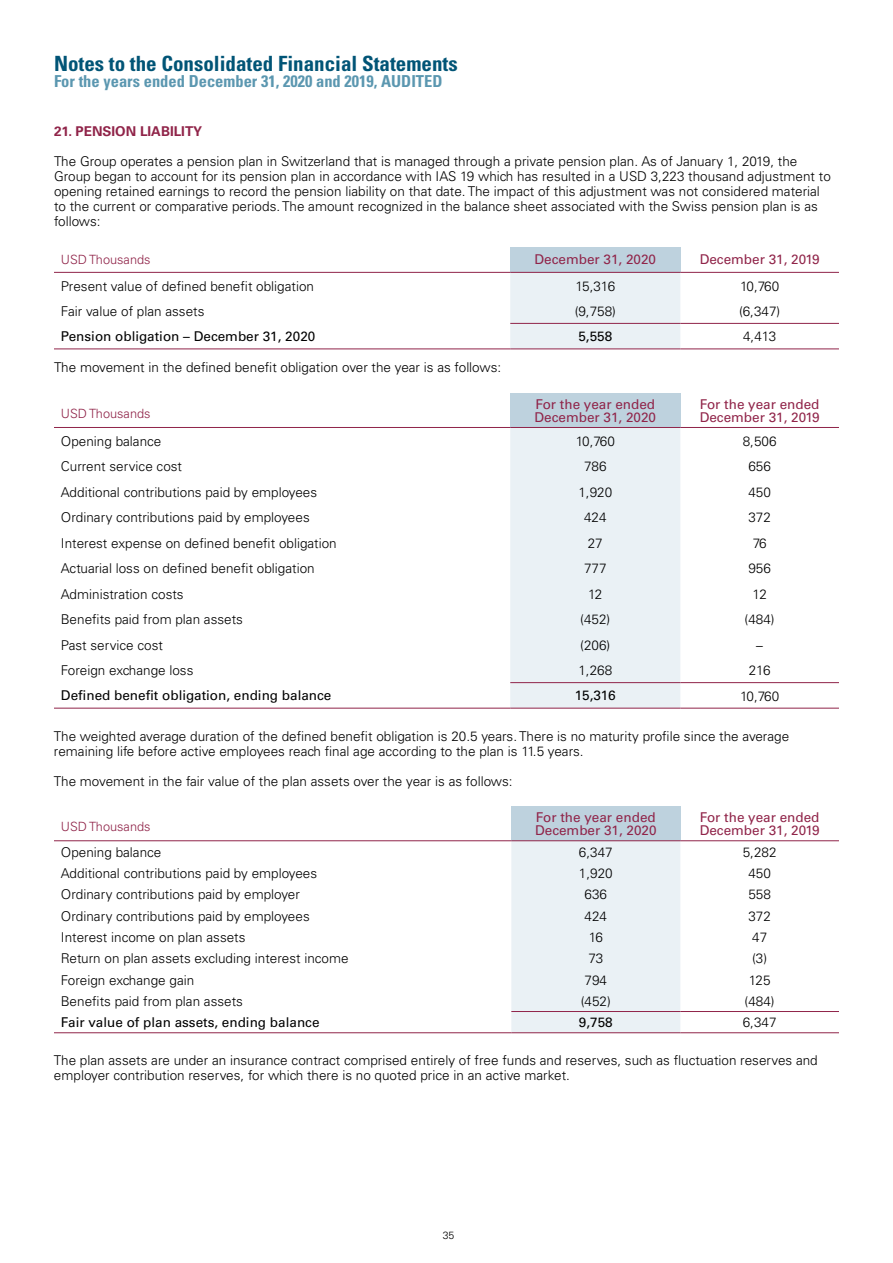
<style>
.page{position:relative;width:893px;height:1263px;background:#fff}
.page>*{position:absolute;margin:0;border:0;box-sizing:border-box;transform-origin:0 0}
.t1{font:700 condensed 21px "Univers";color:#005476}
.t2{font:700 condensed 16.5px "Univers";color:#5b97b0}
.t3{font:300 13.5px/15px "Univers";color:#000}
.t4{font:13.5px/12.5px "Univers";color:#902449}
.t5{font:13.5px "Univers";color:#000}
.t6{font:700 13.5px "Univers";color:#902449}
.t7{font:300 12.75px "Univers";color:#902449}
.t8{font:300 10.5px "Univers";color:#000}
</style>
<div class="page">
<div style="left:510px;top:247px;width:170px;height:25px;background:#bed2de"></div>
<div style="left:510px;top:273px;width:170px;height:75px;background:#eaf1f5"></div>
<hr style="left:510px;top:323px;width:170px;height:1px;background:#902449">
<hr style="left:680px;top:323px;width:159px;height:1px;background:#902449">
<hr style="left:54px;top:272px;width:456px;height:1px;background:#902449">
<hr style="left:510px;top:272px;width:170px;height:1px;background:#902449">
<hr style="left:680px;top:272px;width:159px;height:1px;background:#902449">
<hr style="left:54px;top:348px;width:456px;height:1px;background:#902449">
<hr style="left:510px;top:348px;width:170px;height:1px;background:#902449">
<hr style="left:680px;top:348px;width:159px;height:1px;background:#902449">
<div style="left:510px;top:393px;width:170px;height:34px;background:#bed2de"></div>
<div style="left:510px;top:428px;width:170px;height:280px;background:#eaf1f5"></div>
<hr style="left:510px;top:682px;width:170px;height:1px;background:#902449">
<hr style="left:680px;top:682px;width:159px;height:1px;background:#902449">
<hr style="left:54px;top:427px;width:456px;height:1px;background:#902449">
<hr style="left:510px;top:427px;width:170px;height:1px;background:#902449">
<hr style="left:680px;top:427px;width:159px;height:1px;background:#902449">
<hr style="left:54px;top:708px;width:456px;height:1px;background:#902449">
<hr style="left:510px;top:708px;width:170px;height:1px;background:#902449">
<hr style="left:680px;top:708px;width:159px;height:1px;background:#902449">
<div style="left:511px;top:807px;width:169px;height:34px;background:#bed2de"></div>
<div style="left:511px;top:841px;width:169px;height:191px;background:#eaf1f5"></div>
<hr style="left:511px;top:1011px;width:169px;height:1px;background:#902449">
<hr style="left:680px;top:1011px;width:159px;height:1px;background:#902449">
<hr style="left:54px;top:840px;width:457px;height:1px;background:#902449">
<hr style="left:511px;top:840px;width:169px;height:1px;background:#902449">
<hr style="left:680px;top:840px;width:159px;height:1px;background:#902449">
<hr style="left:54px;top:1032px;width:457px;height:1px;background:#902449">
<hr style="left:511px;top:1032px;width:169px;height:1px;background:#902449">
<hr style="left:680px;top:1032px;width:159px;height:1px;background:#902449">
<h1 class="t1" style="left:54px;top:50px;width:405px">Notes to the Consolidated Financial Statements</h1>
<p class="t2" style="left:54px;top:71px;width:390px">For the years ended December 31, 2020 and 2019, AUDITED</p>
<p class="t6" style="left:54px;top:123px;width:150px">21. PENSION LIABILITY</p>
<p class="t3" style="left:54px;top:153px;width:778px">The Group operates a pension plan in Switzerland that is managed through a private pension plan. As of January 1, 2019, the Group began to account for its pension plan in accordance with IAS 19 which has resulted in a USD 3,223 thousand adjustment to opening retained earnings to record the pension liability on that date. The impact of this adjustment was not considered material to the current or comparative periods. The amount recognized in the balance sheet associated with the Swiss pension plan is as follows:</p>
<p class="t7" style="left:61px;top:252px;width:91px">USD Thousands</p>
<p class="t4" style="left:534px;top:253px;width:123px">December 31, 2020</p>
<p class="t4" style="left:700px;top:253px;width:122px">December 31, 2019</p>
<p class="t3" style="left:61px;top:278px;width:255px">Present value of defined benefit obligation</p>
<p class="t3" style="left:575px;top:278px;width:41px">15,316</p>
<p class="t3" style="left:740px;top:278px;width:41px">10,760</p>
<p class="t3" style="left:61px;top:304px;width:145px">Fair value of plan assets</p>
<p class="t3" style="left:575px;top:303px;width:43px">(9,758)</p>
<p class="t3" style="left:739px;top:303px;width:43px">(6,347)</p>
<p class="t5" style="left:61px;top:328px;width:256px">Pension obligation – December 31, 2020</p>
<p class="t5" style="left:578px;top:328px;width:35px">5,558</p>
<p class="t3" style="left:743px;top:329px;width:35px">4,413</p>
<p class="t3" style="left:54px;top:360px;width:449px">The movement in the defined benefit obligation over the year is as follows:</p>
<p class="t7" style="left:61px;top:406px;width:91px">USD Thousands</p>
<p class="t4" style="left:534px;top:398px;width:123px">For the year ended<br>December 31, 2020</p>
<p class="t4" style="left:700px;top:398px;width:122px">For the year ended<br>December 31, 2019</p>
<p class="t3" style="left:61px;top:433px;width:102px">Opening balance</p>
<p class="t3" style="left:576px;top:433px;width:41px">10,760</p>
<p class="t3" style="left:743px;top:433px;width:35px">8,506</p>
<p class="t3" style="left:61px;top:459px;width:123px">Current service cost</p>
<p class="t3" style="left:584px;top:459px;width:24px">786</p>
<p class="t3" style="left:748px;top:459px;width:24px">656</p>
<p class="t3" style="left:61px;top:484px;width:258px">Additional contributions paid by employees</p>
<p class="t3" style="left:578px;top:484px;width:35px">1,920</p>
<p class="t3" style="left:748px;top:484px;width:24px">450</p>
<p class="t3" style="left:61px;top:510px;width:250px">Ordinary contributions paid by employees</p>
<p class="t3" style="left:584px;top:510px;width:24px">424</p>
<p class="t3" style="left:748px;top:510px;width:24px">372</p>
<p class="t3" style="left:61px;top:535px;width:277px">Interest expense on defined benefit obligation</p>
<p class="t3" style="left:588px;top:535px;width:17px">27</p>
<p class="t3" style="left:753px;top:535px;width:15px">76</p>
<p class="t3" style="left:61px;top:561px;width:255px">Actuarial loss on defined benefit obligation</p>
<p class="t3" style="left:584px;top:561px;width:24px">777</p>
<p class="t3" style="left:748px;top:561px;width:24px">956</p>
<p class="t3" style="left:61px;top:586px;width:124px">Administration costs</p>
<p class="t3" style="left:588px;top:586px;width:16px">12</p>
<p class="t3" style="left:752px;top:586px;width:16px">12</p>
<p class="t3" style="left:61px;top:612px;width:184px">Benefits paid from plan assets</p>
<p class="t3" style="left:580px;top:612px;width:32px">(452)</p>
<p class="t3" style="left:745px;top:612px;width:32px">(484)</p>
<p class="t3" style="left:61px;top:637px;width:104px">Past service cost</p>
<p class="t3" style="left:580px;top:637px;width:32px">(206)</p>
<p class="t3" style="left:756px;top:637px;width:8px">–</p>
<p class="t3" style="left:61px;top:663px;width:134px">Foreign exchange loss</p>
<p class="t3" style="left:578px;top:663px;width:35px">1,268</p>
<p class="t3" style="left:749px;top:663px;width:23px">216</p>
<p class="t5" style="left:61px;top:687px;width:272px">Defined benefit obligation, ending balance</p>
<p class="t5" style="left:575px;top:688px;width:42px">15,316</p>
<p class="t3" style="left:740px;top:688px;width:41px">10,760</p>
<p class="t3" style="left:54px;top:728px;width:737px">The weighted average duration of the defined benefit obligation is 20.5 years. There is no maturity profile since the average remaining life before active employees reach final age according to the plan is 11.5 years.</p>
<p class="t3" style="left:54px;top:773px;width:460px">The movement in the fair value of the plan assets over the year is as follows:</p>
<p class="t7" style="left:61px;top:819px;width:91px">USD Thousands</p>
<p class="t4" style="left:535px;top:811px;width:123px">For the year ended<br>December 31, 2020</p>
<p class="t4" style="left:700px;top:811px;width:122px">For the year ended<br>December 31, 2019</p>
<p class="t3" style="left:61px;top:845px;width:102px">Opening balance</p>
<p class="t3" style="left:579px;top:845px;width:35px">6,347</p>
<p class="t3" style="left:743px;top:845px;width:35px">5,282</p>
<p class="t3" style="left:61px;top:866px;width:258px">Additional contributions paid by employees</p>
<p class="t3" style="left:579px;top:866px;width:35px">1,920</p>
<p class="t3" style="left:748px;top:866px;width:24px">450</p>
<p class="t3" style="left:61px;top:887px;width:241px">Ordinary contributions paid by employer</p>
<p class="t3" style="left:585px;top:887px;width:24px">636</p>
<p class="t3" style="left:748px;top:887px;width:24px">558</p>
<p class="t3" style="left:61px;top:908px;width:250px">Ordinary contributions paid by employees</p>
<p class="t3" style="left:585px;top:908px;width:24px">424</p>
<p class="t3" style="left:748px;top:908px;width:24px">372</p>
<p class="t3" style="left:61px;top:929px;width:186px">Interest income on plan assets</p>
<p class="t3" style="left:589px;top:929px;width:16px">16</p>
<p class="t3" style="left:752px;top:929px;width:17px">47</p>
<p class="t3" style="left:61px;top:951px;width:289px">Return on plan assets excluding interest income</p>
<p class="t3" style="left:588px;top:951px;width:17px">73</p>
<p class="t3" style="left:752px;top:951px;width:17px">(3)</p>
<p class="t3" style="left:61px;top:972px;width:135px">Foreign exchange gain</p>
<p class="t3" style="left:585px;top:972px;width:24px">794</p>
<p class="t3" style="left:749px;top:972px;width:23px">125</p>
<p class="t3" style="left:61px;top:994px;width:184px">Benefits paid from plan assets</p>
<p class="t3" style="left:581px;top:994px;width:32px">(452)</p>
<p class="t3" style="left:745px;top:994px;width:32px">(484)</p>
<p class="t5" style="left:61px;top:1014px;width:260px">Fair value of plan assets, ending balance</p>
<p class="t5" style="left:579px;top:1014px;width:35px">9,758</p>
<p class="t3" style="left:743px;top:1015px;width:35px">6,347</p>
<p class="t3" style="left:54px;top:1053px;width:765px">The plan assets are under an insurance contract comprised entirely of free funds and reserves, such as fluctuation reserves and employer contribution reserves, for which there is no quoted price in an active market.</p>
<p class="t8" style="left:443px;top:1228px;width:13px">35</p>
</div>
